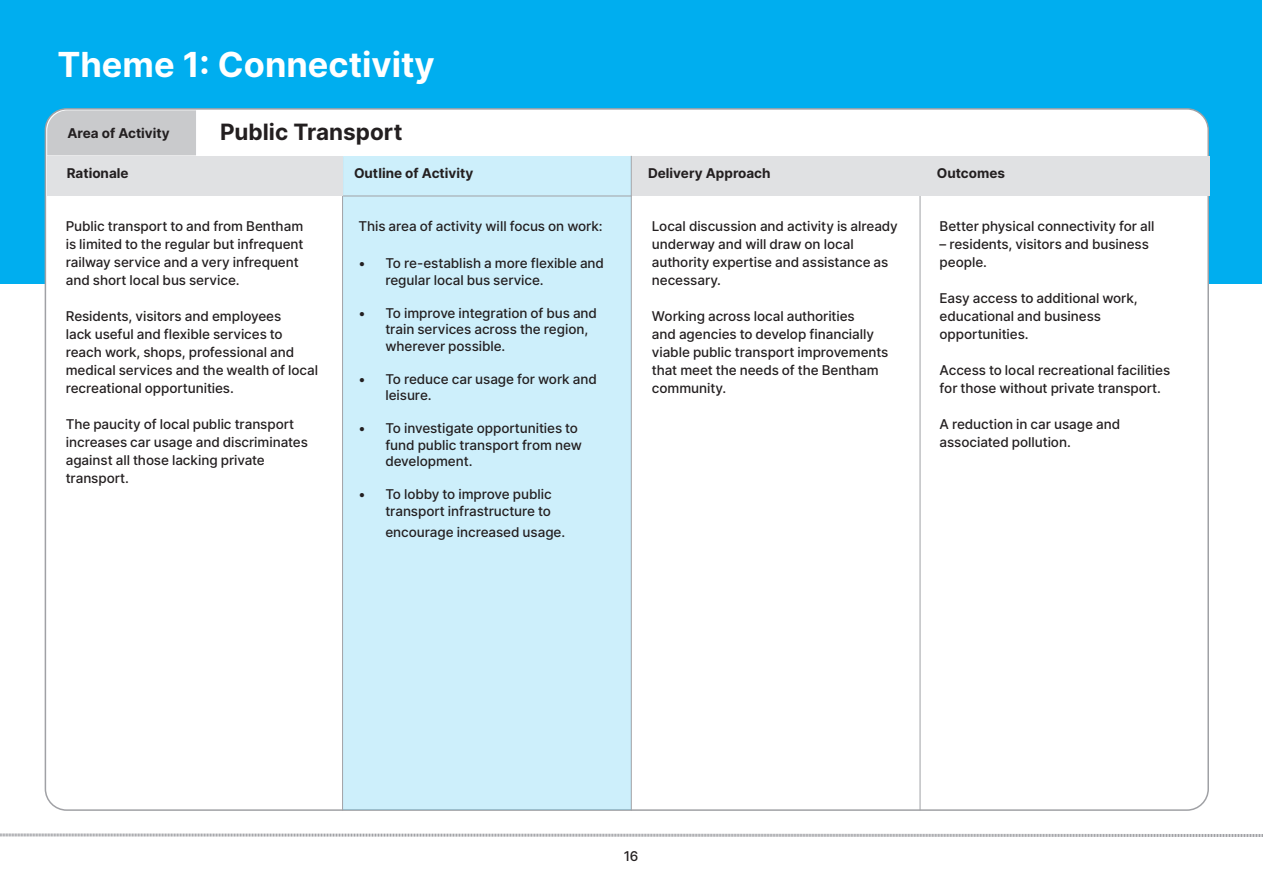
<style>
.page{position:relative;width:1263px;height:893px;background:#fff}
.page>*{position:absolute;margin:0;border:0;box-sizing:border-box;transform-origin:0 0}
.t1{font:700 34.5px "Inter";color:#fff}
.t2{font:700 22.5px "Inter";color:#231f20}
.BM_-_Std_Para{font:500 13.5px/18px "Inter";letter-spacing:-.005em;color:#231f20}
.Side_Titles{font:700 13.5px "Inter";color:#231f20}
</style>
<div class="page">
<svg style="left:0;top:833px;width:1263px;height:4px;background:#cecfd1"></svg>
<div style="left:0;top:0;width:1261px;height:283px;background:#00aeef"></div>
<div style="left:45px;top:109px;width:1163px;height:701px;background:#fff;border-radius:21px"></div>
<div style="left:47px;top:110px;width:149px;height:45px;background:#c9cacc"></div>
<hr style="left:342px;top:157px;width:1px;height:654px;background:#a0a1a5">
<hr style="left:631px;top:156px;width:1px;height:655px;background:#a0a1a5">
<hr style="left:920px;top:157px;width:1px;height:653px;background:#a0a1a5">
<div style="left:343px;top:156px;width:288px;height:654px;background:#cdeffb"></div>
<div style="left:47px;top:156px;width:295px;height:40px;background:#e0e1e3"></div>
<div style="left:632px;top:156px;width:577px;height:40px;background:#e0e1e3"></div>
<hr style="left:343px;top:196px;width:288px;height:1px;background:#a0a1a5">
<p class="t1" style="left:57px;top:39px;width:379px">Theme 1: Connectivity</p>
<p class="Side_Titles" style="left:67px;top:123px;width:104px">Area of Activity</p>
<p class="t2" style="left:220px;top:115px;width:184px">Public Transport</p>
<p class="Side_Titles" style="left:67px;top:163px;width:63px">Rationale</p>
<p class="Side_Titles" style="left:354px;top:163px;width:121px">Outline of Activity</p>
<p class="Side_Titles" style="left:648px;top:163px;width:124px">Delivery Approach</p>
<p class="Side_Titles" style="left:937px;top:163px;width:70px">Outcomes</p>
<p class="BM_-_Std_Para" style="left:66px;top:216px;width:239px">Public transport to and from Bentham is limited to the regular but infrequent railway service and a very infrequent and short local bus service.</p>
<p class="BM_-_Std_Para" style="left:66px;top:306px;width:254px">Residents, visitors and employees<br>lack useful and flexible services to reach work, shops, professional and medical services and the wealth of local recreational opportunities.</p>
<p class="BM_-_Std_Para" style="left:66px;top:414px;width:244px">The paucity of local public transport increases car usage and discriminates against all those lacking private transport.</p>
<p class="BM_-_Std_Para" style="left:358px;top:216px;width:246px">This area of activity will focus on work:</p>
<p class="BM_-_Std_Para" style="left:385px;top:255px;width:220px;line-height:16.5px;text-indent:-27px">• To re-establish a more flexible and regular local bus service.</p>
<p class="BM_-_Std_Para" style="left:385px;top:304px;width:213px;line-height:16.5px;text-indent:-27px">• To improve integration of bus and train services across the region, wherever possible.</p>
<p class="BM_-_Std_Para" style="left:385px;top:370px;width:213px;line-height:16.5px;text-indent:-27px">• To reduce car usage for work and leisure.</p>
<p class="BM_-_Std_Para" style="left:385px;top:420px;width:198px;line-height:16.5px;text-indent:-27px">• To investigate opportunities to fund public transport from new development.</p>
<p class="BM_-_Std_Para" style="left:358px;top:486px;width:195px;line-height:16.5px;text-align:right">• To lobby to improve public transport infrastructure to</p>
<p class="BM_-_Std_Para" style="left:385px;top:522px;width:181px">encourage increased usage.</p>
<p class="BM_-_Std_Para" style="left:939px;top:216px;width:216px">Better physical connectivity for all</p>
<p class="BM_-_Std_Para" style="left:939px;top:234px;width:211px">– residents, visitors and business people.</p>
<p class="BM_-_Std_Para" style="left:939px;top:288px;width:200px">Easy access to additional work, educational and business opportunities.</p>
<p class="BM_-_Std_Para" style="left:939px;top:360px;width:232px">Access to local recreational facilities for those without private transport.</p>
<p class="BM_-_Std_Para" style="left:939px;top:414px;width:182px">A reduction in car usage and associated pollution.</p>
<p class="BM_-_Std_Para" style="left:652px;top:216px;width:247px">Local discussion and activity is already underway and will draw on local authority expertise and assistance as necessary.</p>
<p class="BM_-_Std_Para" style="left:652px;top:306px;width:238px">Working across local authorities<br>and agencies to develop financially viable public transport improvements that meet the needs of the Bentham community.</p>
<p class="BM_-_Std_Para" style="left:624px;top:846px;width:16px">16</p>
</div>
